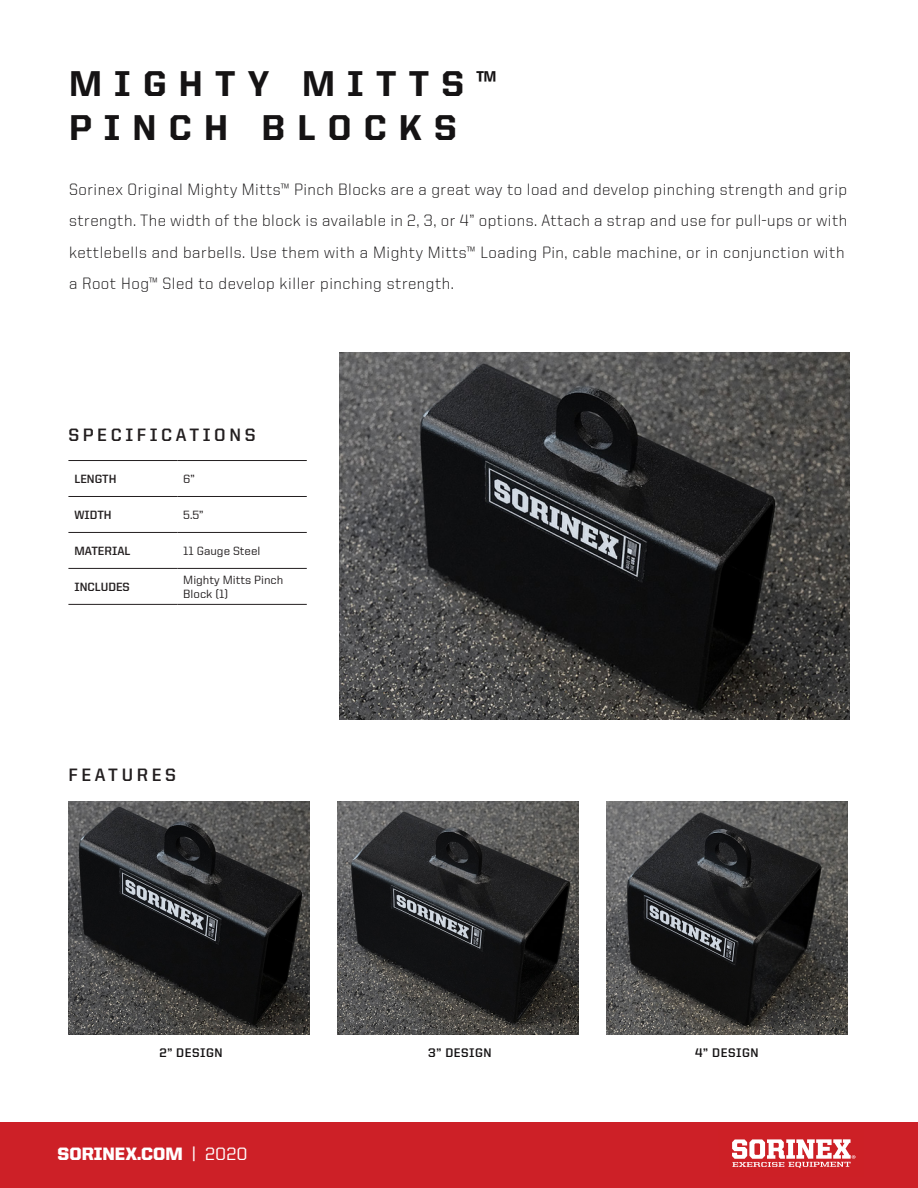
<style>
.page{position:relative;width:918px;height:1188px;background:#fff}
.page>*{position:absolute;margin:0;border:0;box-sizing:border-box;transform-origin:0 0}
.Story_Title{font:800 36px "United Sans Reg";letter-spacing:.34em;color:#151314}
.t1{font:700 18px "United Sans Reg";letter-spacing:.2em;color:#231f20}
.t2{font:900 18px "United Sans Reg";color:#fff}
.Standard_Paragraph{font:300 16.5px "United Sans Reg";letter-spacing:.03em;color:#151314}
.Story_Title-2{font:700 12.45px "United Sans Reg";letter-spacing:.04em;color:#151314}
.t3{font:500 12px/14.4px "United Sans Reg";color:#231f20}
.t4{font:700 12px "United Sans Reg";color:#231f20}
.s1{font-weight:500}
</style>
<div class="page">
<div style="left:0;top:1122px;width:918px;height:66px;background:#cd2027"></div>
<svg style="left:732px;top:1139px;width:123px;height:29px"></svg>
<img style="left:337px;top:802px;width:241px;height:233px">
<img style="left:68px;top:802px;width:241px;height:233px">
<img style="left:607px;top:802px;width:240px;height:233px">
<hr style="left:68px;top:460px;width:109px;height:1px;background:#231f20">
<hr style="left:177px;top:460px;width:130px;height:1px;background:#231f20">
<hr style="left:68px;top:496px;width:109px;height:1px;background:#231f20">
<hr style="left:177px;top:496px;width:130px;height:1px;background:#231f20">
<hr style="left:68px;top:532px;width:109px;height:1px;background:#231f20">
<hr style="left:177px;top:532px;width:130px;height:1px;background:#231f20">
<hr style="left:68px;top:568px;width:109px;height:1px;background:#231f20">
<hr style="left:177px;top:568px;width:130px;height:1px;background:#231f20">
<hr style="left:68px;top:604px;width:109px;height:1px;background:#231f20">
<hr style="left:177px;top:604px;width:130px;height:1px;background:#231f20">
<img style="left:339px;top:353px;width:510px;height:367px">
<p class="Story_Title" style="left:69px;top:64px;width:430px">MIGHTY MITTS™</p>
<p class="Story_Title" style="left:69px;top:107px;width:389px">PINCH BLOCKS</p>
<p class="Standard_Paragraph" style="left:69px;top:180px;width:780px">Sorinex Original Mighty Mitts™ Pinch Blocks are a great way to load and develop pinching strength and grip</p>
<p class="Standard_Paragraph" style="left:69px;top:212px;width:780px">strength. The width of the block is available in 2, 3, or 4” options. Attach a strap and use for pull-ups or with</p>
<p class="Standard_Paragraph" style="left:69px;top:243px;width:777px">kettlebells and barbells. Use them with a Mighty Mitts™ Loading Pin, cable machine, or in conjunction with</p>
<p class="Standard_Paragraph" style="left:69px;top:275px;width:387px">a Root Hog™ Sled to develop killer pinching strength.</p>
<p class="t1" style="left:68px;top:425px;width:189px">SPECIFICATIONS</p>
<p class="t4" style="left:74px;top:472px;width:44px">LENGTH</p>
<p class="t3" style="left:183px;top:472px;width:13px">6”</p>
<p class="t4" style="left:74px;top:508px;width:39px">WIDTH</p>
<p class="t3" style="left:183px;top:508px;width:22px">5.5”</p>
<p class="t4" style="left:74px;top:544px;width:58px">MATERIAL</p>
<p class="t3" style="left:183px;top:543px;width:79px">11 Gauge Steel</p>
<p class="t4" style="left:74px;top:580px;width:57px">INCLUDES</p>
<p class="t3" style="left:183px;top:572px;width:102px">Mighty Mitts Pinch<br>Block (1)</p>
<p class="t1" style="left:68px;top:765px;width:109px">FEATURES</p>
<p class="Story_Title-2" style="left:160px;top:1046px;width:65px">2” DESIGN</p>
<p class="Story_Title-2" style="left:428px;top:1046px;width:65px">3” DESIGN</p>
<p class="Story_Title-2" style="left:695px;top:1046px;width:65px">4” DESIGN</p>
<p class="t2" style="left:58px;top:1144px;width:192px">SORINEX.COM <span class="s1">| 2020</span></p>
</div>
